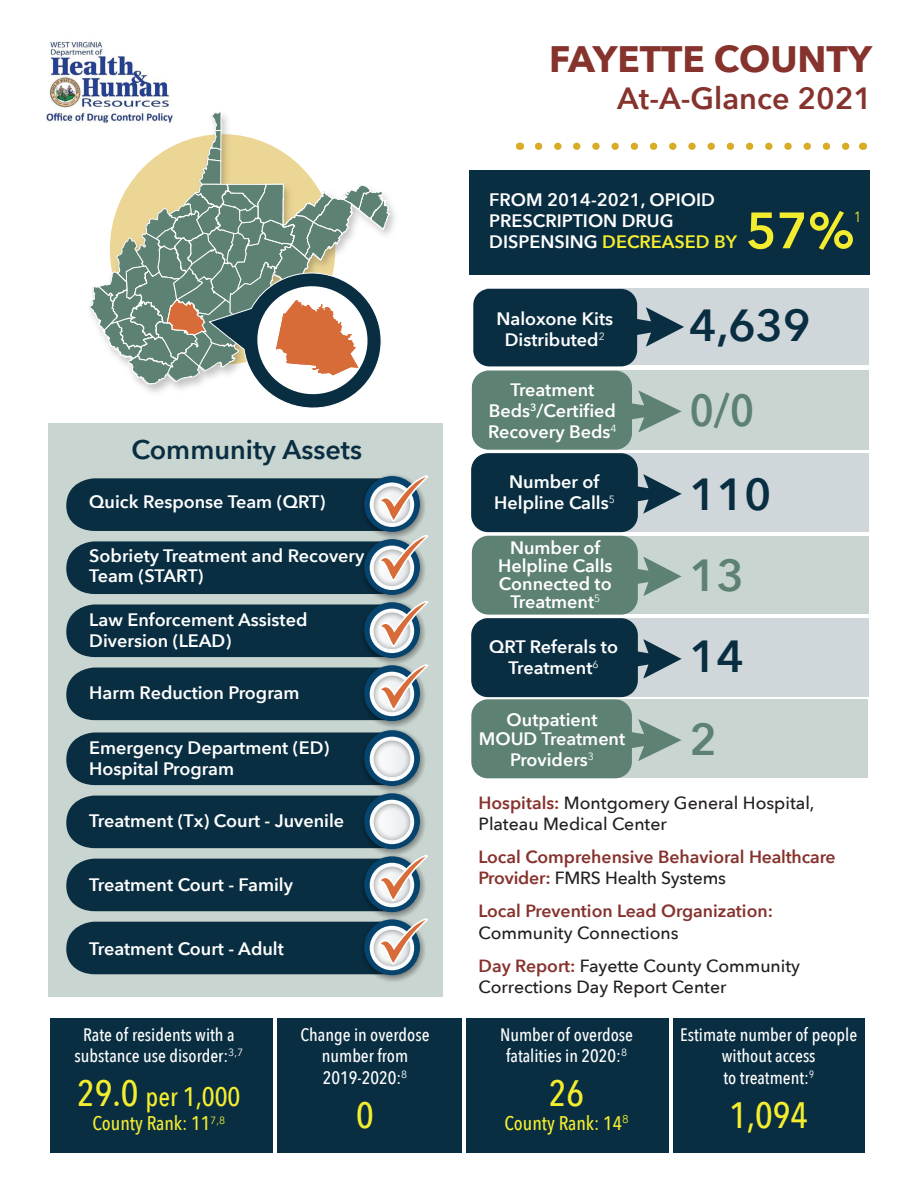
<style>
.page{position:relative;width:918px;height:1188px;background:#fff}
.page>*{position:absolute;margin:0;border:0;box-sizing:border-box;transform-origin:0 0}
.t1{font:600 50.55px "Avenir Next";color:#f4ed2f}
.t2{font:600 44.85px "Avenir Next";color:#092e42}
.t3{font:600 44.85px "Avenir Next";color:#5d8172;scale:.9 1}
.t4{font:600 44.85px "Avenir Next";color:#5d8172}
.t5{font:700 36.75px "Avenir Next";color:#86322d}
.t6{font:500 36.6px "Avenir Next Condensed";color:#f4ed2f}
.t7{font:600 30.6px "Avenir Next";color:#86322d}
.t8{font:600 27px "Avenir Next";color:#092e42}
.t9{font:500 26.85px "Avenir Next Condensed";color:#f4ed2f}
.t10{font:500 19.8px "Avenir Next Condensed";color:#f4ed2f}
.t11{font:600 18px/21px "Avenir Next";color:#fff;text-align:center}
.t12{font:500 18px/21.6px "Avenir Next Condensed";color:#fff;text-align:center}
.t13{font:500 17.7px/21.1px "Avenir Next";color:#231f20}
.t14{font:600 17.7px/21.1px "Avenir Next";color:#86322d}
.t15{font:14.85px "Avenir Next";color:#f4ed2f;scale:.9 1}
.s1{font-size:36.6px}
.s2{color:#f4ed2f}
.s3{font-weight:600;color:#86322d}
.s4{font-weight:500;color:#231f20}
.s5{font-size:19.5px}
</style>
<div class="page">
<div style="left:50px;top:1018px;width:815px;height:135px;background:#092e42"></div>
<div style="left:469px;top:170px;width:401px;height:104px;background:#092e42"></div>
<div style="left:48px;top:423px;width:395px;height:573px;background:#c9d5d0"></div>
<svg style="left:357px;top:597px;width:71px;height:70px"></svg>
<svg style="left:357px;top:660px;width:71px;height:70px"></svg>
<svg style="left:66px;top:663px;width:363px;height:57px;background:#32505f"></svg>
<div style="left:66px;top:732px;width:304px;height:53px;background:#092e42"></div>
<svg style="left:357px;top:725px;width:71px;height:70px"></svg>
<svg style="left:364px;top:730px;width:56px;height:56px"></svg>
<svg style="left:370px;top:737px;width:44px;height:44px"></svg>
<svg style="left:374px;top:741px;width:36px;height:36px"></svg>
<svg style="left:357px;top:788px;width:71px;height:70px"></svg>
<svg style="left:357px;top:851px;width:71px;height:71px"></svg>
<svg style="left:357px;top:914px;width:71px;height:71px"></svg>
<svg style="left:66px;top:796px;width:362px;height:115px;background:#335262"></svg>
<svg style="left:66px;top:917px;width:362px;height:57px;background:#32505f"></svg>
<img style="left:45px;top:41px;width:126px;height:81px">
<div style="left:486px;top:370px;width:382px;height:80px;background:#c9d5d0"></div>
<div style="left:486px;top:289px;width:382px;height:76px;background:#d0d7db"></div>
<svg style="left:637px;top:307px;width:47px;height:40px"></svg>
<div style="left:473px;top:289px;width:164px;height:77px;background:#092e42;border-radius:16px"></div>
<svg style="left:632px;top:390px;width:50px;height:42px"></svg>
<div style="left:473px;top:371px;width:158px;height:78px;background:#5d8172;border-radius:16px"></div>
<div style="left:472px;top:371px;width:160px;height:79px;border:1px solid #5d8172;border-radius:16px"></div>
<div style="left:487px;top:537px;width:381px;height:77px;background:#c9d5d0"></div>
<svg style="left:638px;top:557px;width:44px;height:39px"></svg>
<div style="left:473px;top:536px;width:164px;height:78px;background:#5d8172;border-radius:16px"></div>
<div style="left:472px;top:536px;width:166px;height:79px;border:1px solid #5d8172;border-radius:16px"></div>
<div style="left:483px;top:618px;width:385px;height:79px;background:#d0d7db"></div>
<svg style="left:638px;top:639px;width:44px;height:40px"></svg>
<div style="left:472px;top:619px;width:165px;height:77px;background:#092e42;border-radius:16px"></div>
<div style="left:471px;top:618px;width:167px;height:79px;border:1px solid #092e42;border-radius:16px"></div>
<div style="left:484px;top:699px;width:384px;height:79px;background:#c9d5d0"></div>
<svg style="left:632px;top:719px;width:50px;height:42px"></svg>
<div style="left:472px;top:700px;width:159px;height:78px;background:#5d8172;border-radius:16px"></div>
<div style="left:471px;top:699px;width:161px;height:79px;border:1px solid #5d8172;border-radius:16px"></div>
<div style="left:488px;top:454px;width:380px;height:78px;background:#d0d7db"></div>
<svg style="left:638px;top:474px;width:44px;height:40px"></svg>
<div style="left:472px;top:454px;width:165px;height:77px;background:#092e42;border-radius:16px"></div>
<div style="left:471px;top:453px;width:167px;height:79px;border:1px solid #092e42;border-radius:16px"></div>
<hr style="left:462px;top:1013px;width:4px;height:161px;background:#fff">
<hr style="left:669px;top:1006px;width:4px;height:162px;background:#fff">
<svg style="left:539px;top:143px;width:23px;height:7px"></svg>
<svg style="left:577px;top:143px;width:273px;height:7px"></svg>
<svg style="left:66px;top:475px;width:363px;height:182px"></svg>
<hr style="left:273px;top:1008px;width:4px;height:161px;background:#fff">
<img style="left:83px;top:107px;width:312px;height:121px">
<svg style="left:89px;top:110px;width:303px;height:298px"></svg>
<h3 class="t8" style="left:131px;top:427px;width:232px">Community Assets</h3>
<p class="t11" style="left:89px;top:491px;width:238px">Quick Response Team (QRT)</p>
<p class="t11" style="left:89px;top:545px;width:277px;line-height:20.5px;text-align:left">Sobriety Treatment and Recovery<br>Team (START)</p>
<p class="t11" style="left:89px;top:609px;width:220px;line-height:20.5px;text-align:left">Law Enforcement Assisted<br>Diversion (LEAD)</p>
<p class="t11" style="left:89px;top:682px;width:212px">Harm Reduction Program</p>
<p class="t11" style="left:89px;top:737px;width:242px;line-height:20.5px;text-align:left">Emergency Department (ED)<br>Hospital Program</p>
<p class="t11" style="left:89px;top:810px;width:256px">Treatment (Tx) Court - Juvenile</p>
<p class="t11" style="left:89px;top:874px;width:205px">Treatment Court - Family</p>
<p class="t11" style="left:89px;top:938px;width:196px">Treatment Court - Adult</p>
<p class="t12" style="left:75px;top:1024px;width:170px">Rate of residents with a substance use disorder:<sup>3,7</sup></p>
<h3 class="t9" style="left:77px;top:1081px;width:165px"><span class="s1">29.0</span> per 1,000</h3>
<p class="t10" style="left:93px;top:1111px;width:134px">County Rank: 11<sup>7,8</sup></p>
<p class="t12" style="left:300px;top:1024px;width:131px">Change in overdose number from<br>2019-2020:<sup>8</sup></p>
<h3 class="t6" style="left:356px;top:1093px;width:19px">0</h3>
<h3 class="t5" style="left:549px;top:27px;width:324px">FAYETTE COUNTY</h3>
<h3 class="t7" style="left:617px;top:72px;width:256px">At-A-Glance 2021</h3>
<p class="t11" style="left:489px;top:189px;width:249px;text-align:left">FROM 2014-2021, OPIOID<br>PRESCRIPTION DRUG<br>DISPENSING <span class="s2">DECREASED BY</span></p>
<h1 class="t1" style="left:746px;top:187px;width:110px">57%</h1>
<p class="t15" style="left:854px;top:204px;width:10px">1</p>
<p class="t11" style="left:496px;top:308px;width:118px">Naloxone Kits<br>Distributed<sup>2</sup></p>
<h2 class="t2" style="left:690px;top:287px;width:123px">4,639</h2>
<p class="t11" style="left:488px;top:378px;width:130px">Treatment<br>Beds<sup>3</sup>/Certified<br>Recovery Beds<sup>4</sup></p>
<h2 class="t3" style="left:690px;top:372px;width:74px">0/0</h2>
<p class="t11" style="left:494px;top:471px;width:122px">Number of<br>Helpline Calls<sup>5</sup></p>
<h2 class="t2" style="left:690px;top:456px;width:84px">110</h2>
<p class="t11" style="left:498px;top:538px;width:116px;line-height:18px">Number of<br>Helpline Calls<br>Connected to<br>Treatment<sup>5</sup></p>
<h2 class="t4" style="left:690px;top:537px;width:56px">13</h2>
<p class="t11" style="left:489px;top:636px;width:130px">QRT Referals to<br>Treatment<sup>6</sup></p>
<h2 class="t2" style="left:690px;top:618px;width:56px">14</h2>
<p class="t11" style="left:479px;top:711px;width:148px;line-height:18px">Outpatient<br>MOUD Treatment</p>
<p class="t11" style="left:510px;top:748px;width:85px">Providers<sup>3</sup></p>
<h2 class="t4" style="left:690px;top:700px;width:29px">2</h2>
<p class="t13" style="left:479px;top:791px;width:337px"><span class="s3">Hospitals:</span> Montgomery General Hospital,<br>Plateau Medical Center</p>
<p class="t14" style="left:479px;top:846px;width:359px">Local Comprehensive Behavioral Healthcare<br>Provider: <span class="s4">FMRS Health Systems</span></p>
<p class="t14" style="left:479px;top:900px;width:296px">Local Prevention Lead Organization:</p>
<p class="t13" style="left:479px;top:915px;width:323px;line-height:33.2px">Community Connections<br><span class="s3">Day Report:</span> Fayette County Community</p>
<p class="t13" style="left:479px;top:976px;width:250px">Corrections Day Report Center</p>
<p class="t12" style="left:500px;top:1024px;width:135px">Number of overdose fatalities in 2020:<sup>8</sup></p>
<h3 class="t6" style="left:549px;top:1071px;width:37px">26</h3>
<p class="t10" style="left:505px;top:1111px;width:126px">County Rank: <span class="s5">14</span><sup>8</sup></p>
<p class="t12" style="left:680px;top:1024px;width:179px">Estimate number of people without access<br>to treatment:<sup>9</sup></p>
<h3 class="t6" style="left:729px;top:1093px;width:80px">1,094</h3>
</div>
